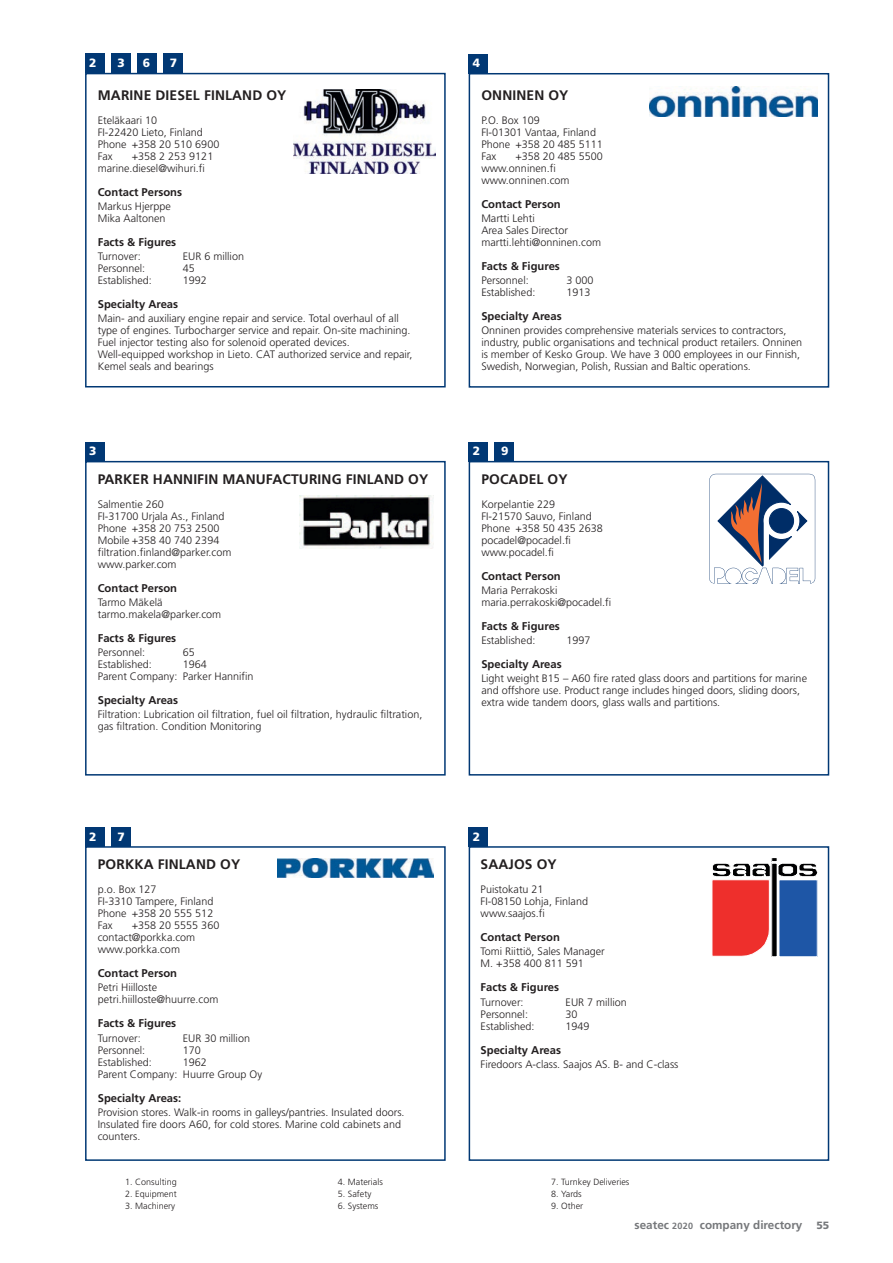
<style>
.page{position:relative;width:893px;height:1263px;background:#fff}
.page>*{position:absolute;margin:0;border:0;box-sizing:border-box;transform-origin:0 0}
.t1{font:700 13.8px "Frutiger LT Std";letter-spacing:.01em;color:#231f20}
.t2{font:900 12px "Frutiger LT Std";color:#fff}
.t3{font:700 11.7px "Frutiger LT Std";color:#76787b}
.t4{font:700 11.25px "Frutiger LT Std";color:#231f20}
.t5{font:300 10.8px/12px "Frutiger LT Std";color:#231f20}
.t6{font:300 9px "Frutiger LT Std";color:#231f20}
.s1{font-size:9px}
.s2{font-weight:900;font-size:10.5px}
</style>
<div class="page">
<div style="left:85px;top:73px;width:361px;height:314px;background:#fff;border:2px solid #013874"></div>
<div style="left:469px;top:73px;width:360px;height:315px;background:#fff;border:2px solid #013874"></div>
<div style="left:85px;top:461px;width:361px;height:314px;background:#fff;border:2px solid #013874"></div>
<div style="left:469px;top:461px;width:360px;height:314px;background:#fff;border:2px solid #013874"></div>
<div style="left:85px;top:846px;width:361px;height:315px;background:#fff;border:2px solid #013874"></div>
<div style="left:469px;top:846px;width:360px;height:315px;background:#fff;border:2px solid #013874"></div>
<div style="left:85px;top:54px;width:19px;height:19px;background:#013874"></div>
<div style="left:85px;top:442px;width:19px;height:19px;background:#013874"></div>
<div style="left:469px;top:54px;width:19px;height:19px;background:#013874"></div>
<div style="left:469px;top:442px;width:19px;height:19px;background:#013874"></div>
<div style="left:164px;top:54px;width:19px;height:19px;background:#013874"></div>
<div style="left:138px;top:54px;width:19px;height:19px;background:#013874"></div>
<div style="left:111px;top:54px;width:19px;height:19px;background:#013874"></div>
<div style="left:494px;top:442px;width:19px;height:19px;background:#013874"></div>
<div style="left:85px;top:827px;width:19px;height:20px;background:#013874"></div>
<div style="left:469px;top:827px;width:19px;height:20px;background:#013874"></div>
<div style="left:111px;top:827px;width:19px;height:20px;background:#013874"></div>
<img style="left:293px;top:89px;width:142px;height:84px">
<img style="left:650px;top:86px;width:168px;height:30px">
<img style="left:300px;top:496px;width:134px;height:53px">
<svg style="left:709px;top:473px;width:107px;height:111px"></svg>
<img style="left:277px;top:858px;width:156px;height:19px">
<div style="left:703px;top:848px;width:122px;height:123px;background:#fff"></div>
<div style="left:772px;top:863px;width:5px;height:94px;border:1px solid #fff"></div>
<svg style="left:712px;top:858px;width:106px;height:98px"></svg>
<p class="t2" style="left:89px;top:56px;width:9px">2</p>
<p class="t2" style="left:117px;top:56px;width:9px">3</p>
<p class="t2" style="left:143px;top:56px;width:9px">6</p>
<p class="t2" style="left:170px;top:56px;width:9px">7</p>
<p class="t1" style="left:98px;top:87px;width:190px">MARINE DIESEL FINLAND OY</p>
<p class="t5" style="left:98px;top:114px;width:123px">Eteläkaari 10<br>FI-22420 Lieto, Finland<br>Phone +358 20 510 6900<br>Fax</p>
<p class="t5" style="left:98px;top:150px;width:117px;text-indent:34px">+358 2 253 9121 marine.diesel@wihuri.fi</p>
<p class="t4" style="left:98px;top:185px;width:86px">Contact Persons</p>
<p class="t5" style="left:98px;top:200px;width:75px">Markus Hjerppe<br>Mika Aaltonen</p>
<p class="t4" style="left:98px;top:235px;width:80px">Facts &amp; Figures</p>
<p class="t5" style="left:98px;top:250px;width:45px">Turnover:</p>
<p class="t5" style="left:183px;top:250px;width:63px">EUR 6 million</p>
<p class="t5" style="left:98px;top:262px;width:49px">Personnel:</p>
<p class="t5" style="left:183px;top:262px;width:14px">45</p>
<p class="t5" style="left:98px;top:274px;width:56px">Established:</p>
<p class="t5" style="left:183px;top:274px;width:26px">1992</p>
<p class="t4" style="left:98px;top:297px;width:82px">Specialty Areas</p>
<p class="t5" style="left:98px;top:312px;width:316px">Main- and auxiliary engine repair and service. Total overhaul of all type of engines. Turbocharger service and repair. On-site machining.<br>Fuel injector testing also for solenoid operated devices.<br>Well-equipped workshop in Lieto. CAT authorized service and repair, Kemel seals and bearings</p>
<p class="t2" style="left:89px;top:444px;width:9px">3</p>
<p class="t1" style="left:98px;top:471px;width:332px">PARKER HANNIFIN MANUFACTURING FINLAND OY</p>
<p class="t5" style="left:98px;top:498px;width:135px">Salmentie 260<br>FI-31700 Urjala As., Finland<br>Phone +358 20 753 2500<br>Mobile +358 40 740 2394 filtration.finland@parker.com www.parker.com</p>
<p class="t4" style="left:98px;top:581px;width:81px">Contact Person</p>
<p class="t5" style="left:98px;top:596px;width:125px">Tarmo Mäkelä tarmo.makela@parker.com</p>
<p class="t4" style="left:98px;top:631px;width:80px">Facts &amp; Figures</p>
<p class="t5" style="left:98px;top:646px;width:49px">Personnel:</p>
<p class="t5" style="left:183px;top:646px;width:14px">65</p>
<p class="t5" style="left:98px;top:658px;width:56px">Established:</p>
<p class="t5" style="left:98px;top:658px;width:157px;text-indent:85px">1964<br>Parent Company: Parker Hannifin</p>
<p class="t4" style="left:98px;top:693px;width:82px">Specialty Areas</p>
<p class="t5" style="left:98px;top:708px;width:326px">Filtration: Lubrication oil filtration, fuel oil filtration, hydraulic filtration, gas filtration. Condition Monitoring</p>
<p class="t2" style="left:473px;top:56px;width:9px">4</p>
<p class="t1" style="left:481px;top:87px;width:89px">ONNINEN OY</p>
<p class="t5" style="left:481px;top:114px;width:123px">P.O. Box 109<br>FI-01301 Vantaa, Finland<br>Phone +358 20 485 5111<br>Fax</p>
<p class="t5" style="left:481px;top:150px;width:123px;text-indent:34px">+358 20 485 5500 www.onninen.fi www.onninen.com</p>
<p class="t4" style="left:481px;top:197px;width:81px">Contact Person</p>
<p class="t5" style="left:481px;top:212px;width:121px">Martti Lehti<br>Area Sales Director martti.lehti@onninen.com</p>
<p class="t4" style="left:481px;top:259px;width:80px">Facts &amp; Figures</p>
<p class="t5" style="left:481px;top:274px;width:49px">Personnel:</p>
<p class="t5" style="left:566px;top:274px;width:29px">3 000</p>
<p class="t5" style="left:481px;top:286px;width:56px">Established:</p>
<p class="t5" style="left:566px;top:286px;width:26px">1913</p>
<p class="t4" style="left:481px;top:309px;width:82px">Specialty Areas</p>
<p class="t5" style="left:481px;top:324px;width:322px">Onninen provides comprehensive materials services to contractors, industry, public organisations and technical product retailers. Onninen is member of Kesko Group. We have 3 000 employees in our Finnish, Swedish, Norwegian, Polish, Russian and Baltic operations.</p>
<p class="t2" style="left:473px;top:444px;width:9px">2</p>
<p class="t2" style="left:501px;top:444px;width:9px">9</p>
<p class="t1" style="left:481px;top:471px;width:88px">POCADEL OY</p>
<p class="t5" style="left:481px;top:498px;width:123px">Korpelantie 229<br>FI-21570 Sauvo, Finland<br>Phone +358 50 435 2638 pocadel@pocadel.fi www.pocadel.fi</p>
<p class="t4" style="left:481px;top:569px;width:81px">Contact Person</p>
<p class="t5" style="left:481px;top:584px;width:131px">Maria Perrakoski maria.perrakoski@pocadel.fi</p>
<p class="t4" style="left:481px;top:619px;width:80px">Facts &amp; Figures</p>
<p class="t5" style="left:481px;top:634px;width:56px">Established:</p>
<p class="t5" style="left:566px;top:634px;width:26px">1997</p>
<p class="t4" style="left:481px;top:657px;width:82px">Specialty Areas</p>
<p class="t5" style="left:481px;top:672px;width:327px">Light weight B15 – A60 fire rated glass doors and partitions for marine and offshore use. Product range includes hinged doors, sliding doors, extra wide tandem doors, glass walls and partitions.</p>
<p class="t2" style="left:89px;top:830px;width:9px">2</p>
<p class="t2" style="left:117px;top:830px;width:9px">7</p>
<p class="t2" style="left:473px;top:830px;width:9px">2</p>
<p class="t1" style="left:98px;top:856px;width:144px">PORKKA FINLAND OY</p>
<p class="t5" style="left:98px;top:884px;width:117px">p.o. Box 127<br>FI-3310 Tampere, Finland<br>Phone +358 20 555 512<br>Fax</p>
<p class="t5" style="left:98px;top:920px;width:123px;text-indent:34px">+358 20 5555 360 contact@porkka.com www.porkka.com</p>
<p class="t4" style="left:98px;top:967px;width:81px">Contact Person</p>
<p class="t5" style="left:98px;top:982px;width:122px">Petri Hiilloste petri.hiilloste@huurre.com</p>
<p class="t4" style="left:98px;top:1017px;width:80px">Facts &amp; Figures</p>
<p class="t5" style="left:98px;top:1032px;width:45px">Turnover:</p>
<p class="t5" style="left:183px;top:1032px;width:69px">EUR 30 million</p>
<p class="t5" style="left:98px;top:1044px;width:49px">Personnel:</p>
<p class="t5" style="left:183px;top:1044px;width:20px">170</p>
<p class="t5" style="left:98px;top:1056px;width:56px">Established:</p>
<p class="t5" style="left:98px;top:1056px;width:166px;text-indent:85px">1962<br>Parent Company: Huurre Group Oy</p>
<p class="t4" style="left:98px;top:1091px;width:85px">Specialty Areas:</p>
<p class="t5" style="left:98px;top:1106px;width:308px">Provision stores. Walk-in rooms in galleys/pantries. Insulated doors.<br>Insulated fire doors A60, for cold stores. Marine cold cabinets and counters.</p>
<p class="t6" style="left:125px;top:1176px;width:53px">1. Consulting</p>
<p class="t6" style="left:125px;top:1188px;width:53px">2. Equipment</p>
<p class="t6" style="left:125px;top:1200px;width:52px">3. Machinery</p>
<p class="t6" style="left:338px;top:1176px;width:46px">4. Materials</p>
<p class="t6" style="left:338px;top:1188px;width:35px">5. Safety</p>
<p class="t6" style="left:338px;top:1200px;width:42px">6. Systems</p>
<p class="t1" style="left:481px;top:856px;width:78px">SAAJOS OY</p>
<p class="t5" style="left:481px;top:884px;width:109px">Puistokatu 21<br>FI-08150 Lohja, Finland www.saajos.fi</p>
<p class="t4" style="left:481px;top:931px;width:81px">Contact Person</p>
<p class="t5" style="left:481px;top:946px;width:126px">Tomi Riittiö, Sales Manager<br>M. +358 400 811 591</p>
<p class="t4" style="left:481px;top:981px;width:80px">Facts &amp; Figures</p>
<p class="t5" style="left:481px;top:996px;width:45px">Turnover:</p>
<p class="t5" style="left:566px;top:996px;width:63px">EUR 7 million</p>
<p class="t5" style="left:481px;top:1008px;width:49px">Personnel:</p>
<p class="t5" style="left:566px;top:1008px;width:14px">30</p>
<p class="t5" style="left:481px;top:1020px;width:56px">Established:</p>
<p class="t5" style="left:566px;top:1020px;width:26px">1949</p>
<p class="t4" style="left:481px;top:1043px;width:82px">Specialty Areas</p>
<p class="t5" style="left:481px;top:1058px;width:199px">Firedoors A-class. Saajos AS. B- and C-class</p>
<p class="t6" style="left:551px;top:1176px;width:80px">7. Turnkey Deliveries</p>
<p class="t6" style="left:551px;top:1188px;width:32px">8. Yards</p>
<p class="t6" style="left:551px;top:1200px;width:34px">9. Other</p>
<p class="t3" style="left:635px;top:1218px;width:196px">seatec <span class="s1">2020</span> company directory <span class="s2">55</span></p>
</div>
